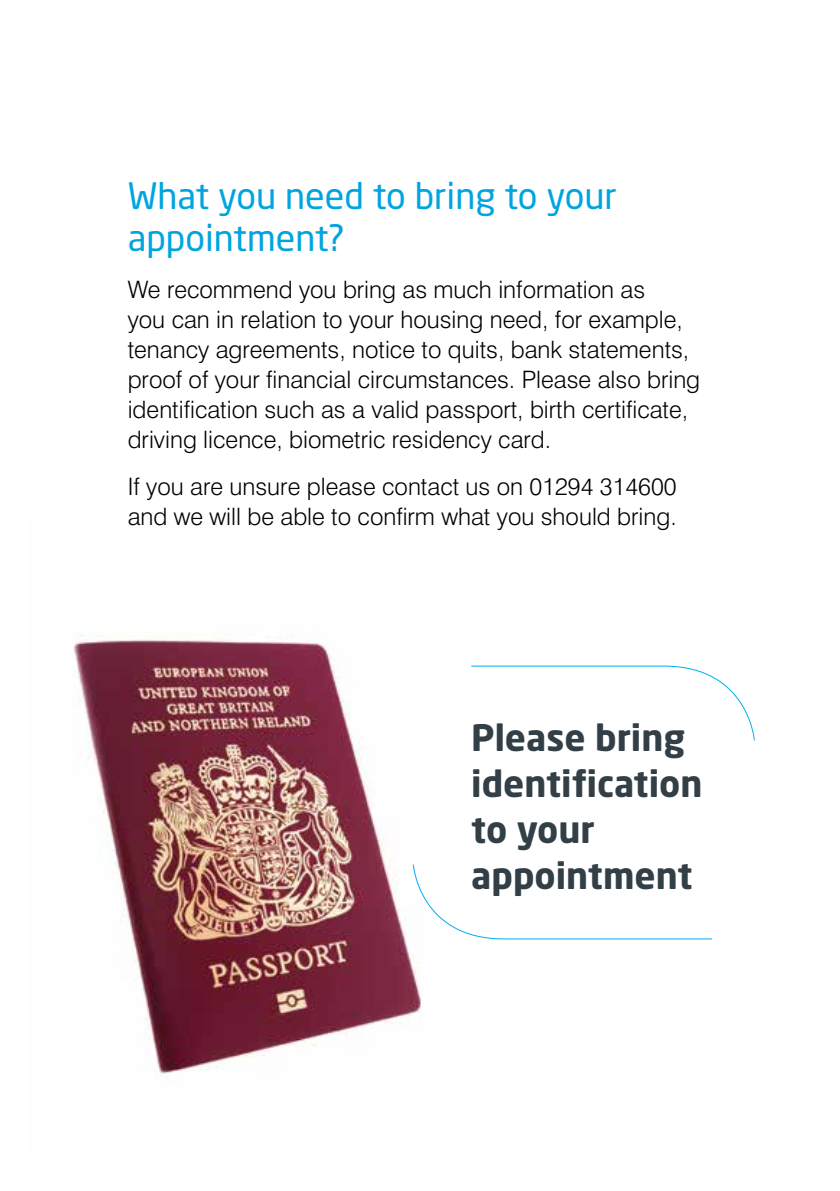
<style>
.page{position:relative;width:840px;height:1191px;background:#fff}
.page>*{position:absolute;margin:0;border:0;box-sizing:border-box;transform-origin:0 0}
.t1{font:700 36px/46px "Neo Sans";color:#333f47}
.t2{font:36px/42px "Neo Sans";color:#00a4df}
.t3{font:300 24px/30px "Swiss 721 BT";color:#000}
</style>
<div class="page">
<img style="left:74px;top:637px;width:347px;height:437px">
<svg style="left:471px;top:665px;width:284px;height:76px"></svg>
<svg style="left:412px;top:863px;width:300px;height:77px"></svg>
<h1 class="t2" style="left:128px;top:174px;width:490px">What you need to bring to your appointment?</h1>
<p class="t3" style="left:128px;top:274px;width:573px">We recommend you bring as much information as<br>you can in relation to your housing need, for example, tenancy agreements, notice to quits, bank statements, proof of your financial circumstances. Please also bring identification such as a valid passport, birth certificate, driving licence, biometric residency card.</p>
<p class="t3" style="left:128px;top:471px;width:550px">If you are unsure please contact us on 01294 314600 and we will be able to confirm what you should bring.</p>
<h1 class="t1" style="left:471px;top:713px;width:232px">Please bring identification to your appointment</h1>
</div>
